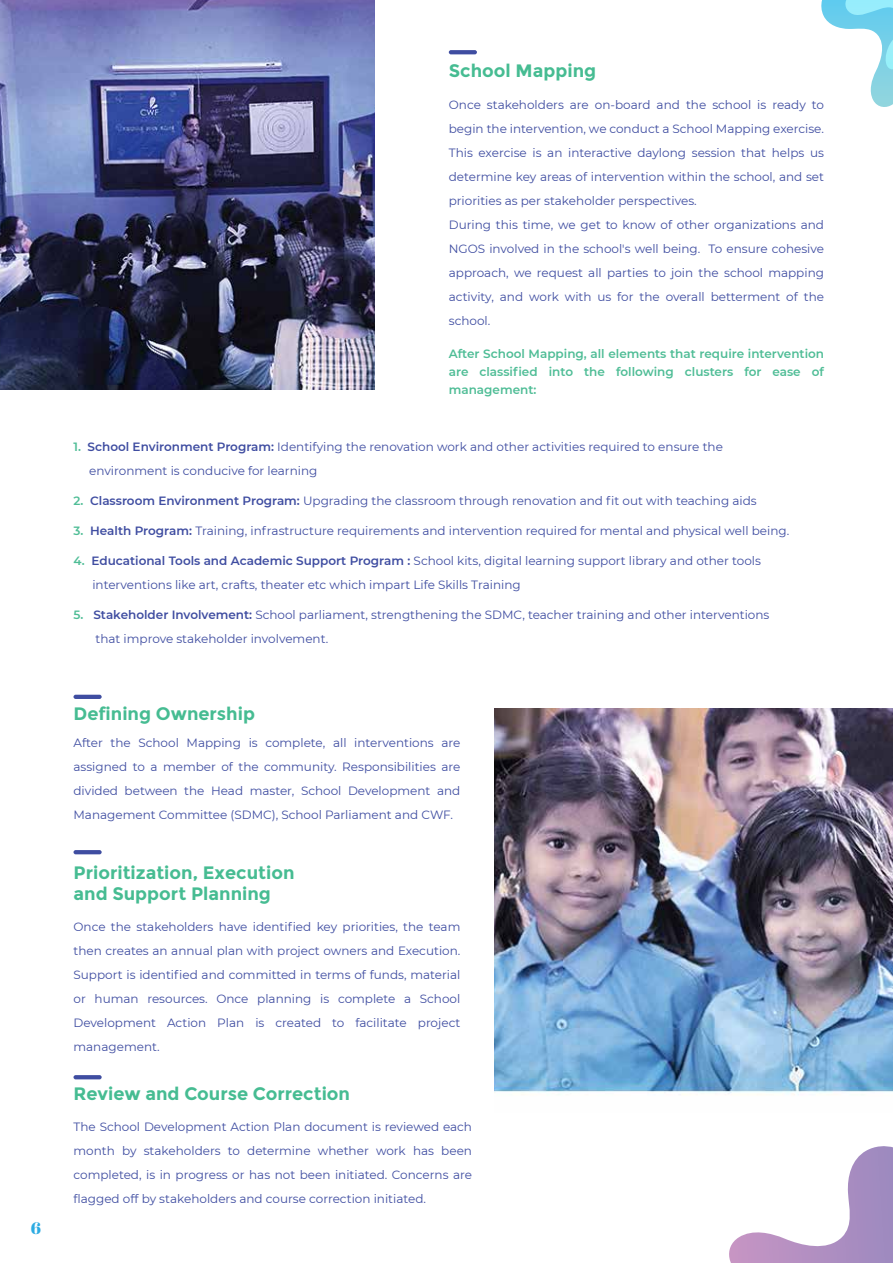
<style>
.page{position:relative;width:893px;height:1263px;background:#fff}
.page>*{position:absolute;margin:0;border:0;box-sizing:border-box;transform-origin:0 0}
.t1{font:700 18px/21px "Montserrat";color:#46bc92}
.t2{font:16.5px "Abril Fatface";color:#2babe2}
.t3{font:12px/24px "Montserrat";color:#3f4da1}
.t4{font:600 12px/18px "Montserrat";color:#4fbd96;text-align:justify}
.s1{font-weight:600;color:#4fbd96}
.s2{font-weight:600}
</style>
<div class="page">
<svg style="left:821px;top:0;width:72px;height:107px"></svg>
<img style="left:0;top:0;width:374px;height:390px">
<img style="left:494px;top:709px;width:399px;height:386px">
<svg style="left:729px;top:1146px;width:164px;height:117px"></svg>
<svg style="left:449px;top:50px;width:28px;height:4px"></svg>
<hr style="left:74px;top:695px;width:28px;height:4px;background:#3f4da1;border-radius:2px">
<svg style="left:74px;top:850px;width:28px;height:4px"></svg>
<svg style="left:74px;top:1075px;width:28px;height:4px"></svg>
<h2 class="t2" style="left:31px;top:1216px;width:12px">6</h2>
<h1 class="t1" style="left:449px;top:61px;width:149px">School Mapping</h1>
<p class="t3" style="left:449px;top:92px;width:377px">Once stakeholders are on-board and the school is ready to begin the intervention, we conduct a School Mapping exercise.<br>This exercise is an interactive daylong session that helps us determine key areas of intervention within the school, and set priorities as per stakeholder perspectives.<br>During this time, we get to know of other organizations and NGOS involved in the school's well being. To ensure cohesive approach, we request all parties to join the school mapping activity, and work with us for the overall betterment of the school.</p>
<p class="t4" style="left:449px;top:344px;width:377px">After School Mapping, all elements that require intervention are classified into the following clusters for ease of management:</p>
<p class="t3" style="left:89px;top:434px;width:635px;text-indent:-16px"><span class="s1">1.</span> <span class="s2">School Environment Program:</span> Identifying the renovation work and other activities required to ensure the environment is conducive for learning</p>
<p class="t3" style="left:74px;top:488px;width:685px"><span class="s1">2.</span> <span class="s2">Classroom Environment Program:</span> Upgrading the classroom through renovation and fit out with teaching aids</p>
<p class="t3" style="left:74px;top:518px;width:717px"><span class="s1">3.</span> <span class="s2">Health Program:</span> Training, infrastructure requirements and intervention required for mental and physical well being.</p>
<p class="t3" style="left:92px;top:548px;width:670px;text-indent:-19px"><span class="s1">4.</span> <span class="s2">Educational Tools and Academic Support Program :</span> School kits, digital learning support library and other tools interventions like art, crafts, theater etc which impart Life Skills Training</p>
<p class="t3" style="left:96px;top:602px;width:675px;text-indent:-22px"><span class="s1">5.</span> <span class="s2">Stakeholder Involvement:</span> School parliament, strengthening the SDMC, teacher training and other interventions that improve stakeholder involvement.</p>
<h1 class="t1" style="left:74px;top:703px;width:183px">Defining Ownership</h1>
<p class="t3" style="left:74px;top:730px;width:388px;text-align:justify">After the School Mapping is complete, all interventions are assigned to a member of the community. Responsibilities are divided between the Head master, School Development and Management Committee (SDMC), School Parliament and CWF.</p>
<h1 class="t1" style="left:74px;top:862px;width:223px">Prioritization, Execution and Support Planning</h1>
<p class="t3" style="left:74px;top:915px;width:388px;text-align:justify">Once the stakeholders have identified key priorities, the team then creates an annual plan with project owners and Execution.<br>Support is identified and committed in terms of funds, material or human resources. Once planning is complete a School Development Action Plan is created to facilitate project management.</p>
<h1 class="t1" style="left:74px;top:1083px;width:278px">Review and Course Correction</h1>
<p class="t3" style="left:74px;top:1114px;width:400px;text-align:justify">The School Development Action Plan document is reviewed each month by stakeholders to determine whether work has been completed, is in progress or has not been initiated. Concerns are flagged off by stakeholders and course correction initiated.</p>
</div>
